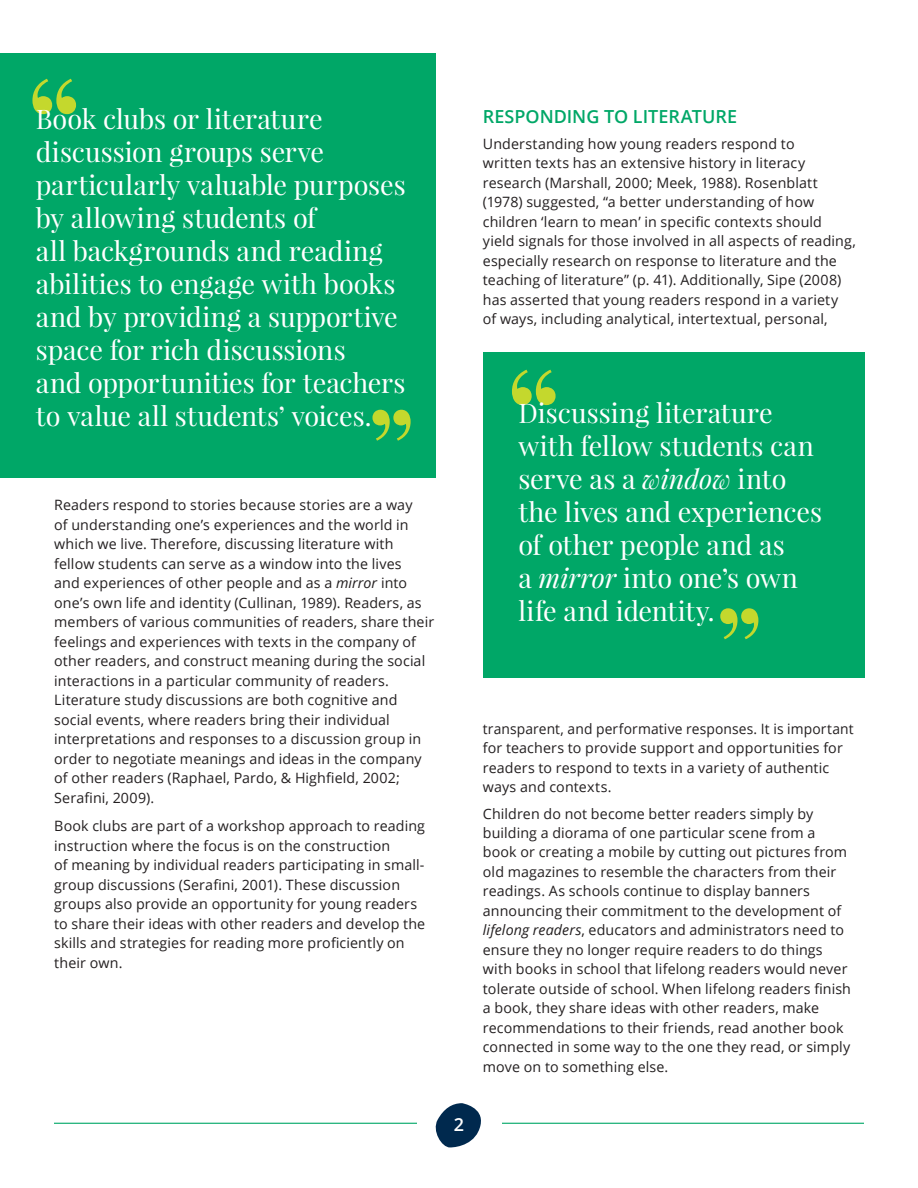
<style>
.page{position:relative;width:918px;height:1188px;background:#fff}
.page>*{position:absolute;margin:0;border:0;box-sizing:border-box;transform-origin:0 0}
.t1{font:140.7px "Playfair Display";color:#c4d82d}
.t2{font:123px "Playfair Display";color:#c4d82d}
.t3{font:27px/33px "Playfair Display";letter-spacing:-.005em;color:#fff}
.t4{font:600 18px "Open Sans";color:#00a767}
.t5{font:600 18px "Open Sans";color:#fff}
.t6{font:14.25px/19.5px "Open Sans";letter-spacing:.01em;color:#231f20}
.s1{font-style:italic}
</style>
<div class="page">
<hr style="left:54px;top:1123px;width:810px;height:1px;background:#00a767">
<div style="left:417px;top:1114px;width:84px;height:74px;background:#fff"></div>
<svg style="left:435px;top:1103px;width:46px;height:44px"></svg>
<div style="left:0;top:53px;width:436px;height:424px;background:#00a767"></div>
<div style="left:483px;top:352px;width:381px;height:325px;background:#00a767"></div>
<h1 class="t1" style="left:25px;top:40px;width:60px">“</h1>
<p class="t3" style="left:36px;top:102px;width:372px">Book clubs or literature discussion groups serve particularly valuable purposes by allowing students of<br>all backgrounds and reading abilities to engage with books and by providing a supportive space for rich discussions<br>and opportunities for teachers to value all students’ voices.</p>
<h2 class="t2" style="left:366px;top:375px;width:53px">”</h2>
<p class="t6" style="left:54px;top:495px;width:381px">Readers respond to stories because stories are a way<br>of understanding one’s experiences and the world in which we live. Therefore, discussing literature with fellow students can serve as a window into the lives<br>and experiences of other people and as a <span class="s1">mirror</span> into one’s own life and identity (Cullinan, 1989). Readers, as members of various communities of readers, share their feelings and experiences with texts in the company of other readers, and construct meaning during the social interactions in a particular community of readers.<br>Literature study discussions are both cognitive and social events, where readers bring their individual interpretations and responses to a discussion group in order to negotiate meanings and ideas in the company of other readers (Raphael, Pardo, &amp; Highfield, 2002; Serafini, 2009).</p>
<p class="t6" style="left:54px;top:816px;width:373px">Book clubs are part of a workshop approach to reading instruction where the focus is on the construction<br>of meaning by individual readers participating in small&shy;group discussions (Serafini, 2001). These discussion groups also provide an opportunity for young readers to share their ideas with other readers and develop the skills and strategies for reading more proficiently on their own.</p>
<p class="t4" style="left:483px;top:104px;width:256px">RESPONDING TO LITERATURE</p>
<p class="t6" style="left:483px;top:133px;width:374px">Understanding how young readers respond to<br>written texts has an extensive history in literacy research (Marshall, 2000; Meek, 1988). Rosenblatt (1978) suggested, “a better understanding of how children ‘learn to mean’ in specific contexts should yield signals for those involved in all aspects of reading, especially research on response to literature and the teaching of literature” (p. 41). Additionally, Sipe (2008) has asserted that young readers respond in a variety<br>of ways, including analytical, intertextual, personal,</p>
<h1 class="t1" style="left:504px;top:331px;width:60px">“</h1>
<h3 class="t3" style="left:518px;top:396px;width:305px">Discussing literature with fellow students can serve as a <span class="s1">window</span> into the lives and experiences of other people and as<br>a <span class="s1">mirror</span> into one’s own life and identity.</h3>
<h2 class="t2" style="left:714px;top:574px;width:53px">”</h2>
<p class="t5" style="left:454px;top:1112px;width:12px">2</p>
<p class="t6" style="left:483px;top:718px;width:372px">transparent, and performative responses. It is important for teachers to provide support and opportunities for readers to respond to texts in a variety of authentic ways and contexts.</p>
<p class="t6" style="left:483px;top:803px;width:370px">Children do not become better readers simply by building a diorama of one particular scene from a book or creating a mobile by cutting out pictures from old magazines to resemble the characters from their readings. As schools continue to display banners announcing their commitment to the development of <span class="s1">lifelong readers</span>, educators and administrators need to ensure they no longer require readers to do things with books in school that lifelong readers would never tolerate outside of school. When lifelong readers finish a book, they share ideas with other readers, make recommendations to their friends, read another book connected in some way to the one they read, or simply move on to something else.</p>
</div>
